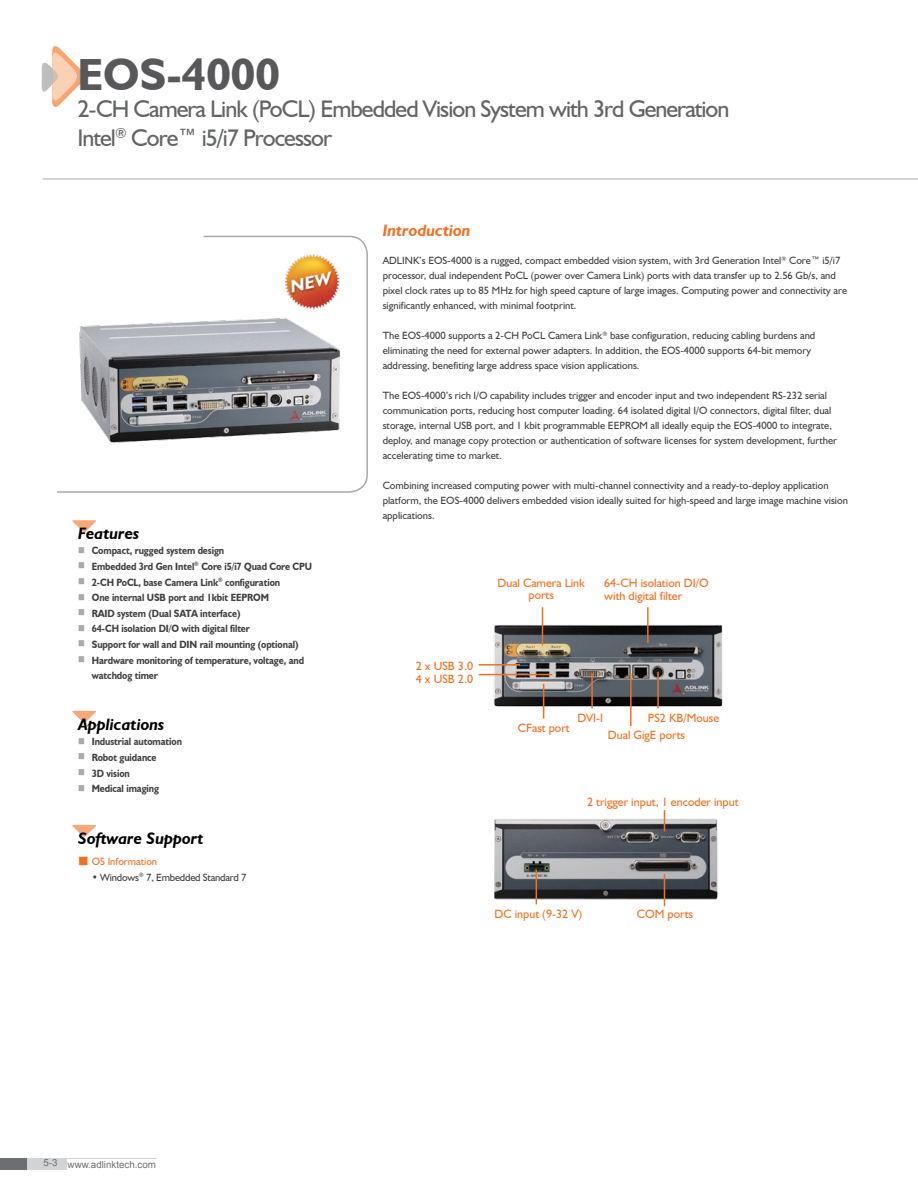
<style>
.page{position:relative;width:918px;height:1188px;background:#fff}
.page>*{position:absolute;margin:0;border:0;box-sizing:border-box;transform-origin:0 0}
.t1{font:700 45px "Humanist 521 BT";color:#58585b}
.t2{font:24px/28.8px "Humanist 521 BT";letter-spacing:-.04em;color:#626466}
.t3{font:italic 700 16.5px "Humanist 521 BT";color:#000}
.t4{font:italic 700 16.5px "Humanist 521 BT";color:#f36f20}
.t5{font:12px/12.6px "Humanist 521 BT";color:#f36f20}
.t6{font:10.5px/15px "Humanist 521 BT";color:#404042}
.t7{font:700 10.5px/15.6px "Humanist 521 BT";letter-spacing:-.01em;color:#404042;scale:.9 1}
.t8{font:10.5px "Humanist 521 BT";letter-spacing:-.02em;color:#404042}
.t9{font:10.5px "Humanist 521 BT";color:#f36f20}
.t10{font:9.75px "Arial";color:#6d6e71}
.s1{font-family:"Koz Min Pro";font-weight:400;font-size:7.5px;color:#a7a9ac}
.s2{font-family:"Koz Min Pro"}
</style>
<div class="page">
<svg style="left:42px;top:46px;width:47px;height:61px"></svg>
<hr style="left:42px;top:178px;width:876px;height:2px;background:#d6d7d8">
<svg style="left:72px;top:520px;width:24px;height:13px"></svg>
<svg style="left:72px;top:711px;width:24px;height:12px"></svg>
<svg style="left:72px;top:825px;width:24px;height:12px"></svg>
<svg style="left:57px;top:235px;width:311px;height:258px"></svg>
<img style="left:494px;top:810px;width:224px;height:97px">
<hr style="left:536px;top:870px;width:1px;height:34px;background:#f36f20">
<svg style="left:664px;top:810px;width:1px;height:21px"></svg>
<hr style="left:664px;top:874px;width:1px;height:32px;background:#f36f20">
<img style="left:486px;top:613px;width:237px;height:106px">
<hr style="left:479px;top:664px;width:41px;height:2px;background:#f36f20">
<hr style="left:479px;top:674px;width:73px;height:1px;background:#f36f20">
<hr style="left:591px;top:674px;width:2px;height:34px;background:#f36f20">
<hr style="left:543px;top:684px;width:1px;height:35px;background:#f36f20">
<hr style="left:630px;top:673px;width:2px;height:53px;background:#f36f20">
<hr style="left:657px;top:672px;width:2px;height:36px;background:#f36f20">
<hr style="left:647px;top:607px;width:2px;height:36px;background:#f36f20">
<hr style="left:542px;top:607px;width:1px;height:38px;background:#f36f20">
<img style="left:282px;top:252px;width:60px;height:60px">
<div style="left:0;top:1158px;width:27px;height:11px;background:#6d6e71"></div>
<div style="left:27px;top:1158px;width:39px;height:11px;background:#d1d3d4"></div>
<hr style="left:66px;top:1158px;width:91px;height:1px;background:#d1d3d4">
<h1 class="t1" style="left:77px;top:46px;width:204px">EOS-4000</h1>
<h2 class="t2" style="left:77px;top:94px;width:654px">2-CH Camera Link (PoCL) Embedded Vision System with 3rd Generation<br>Intel<sup>®</sup> Core™ i5/i7 Processor</h2>
<h3 class="t3" style="left:78px;top:523px;width:63px">Features</h3>
<p class="t7" style="left:78px;top:543px;width:164px"><span class="s1">■</span> Compact, rugged system design</p>
<p class="t7" style="left:78px;top:558px;width:261px"><span class="s1">■</span> Embedded 3rd Gen Intel<sup>®</sup> Core i5/i7 Quad Core CPU</p>
<p class="t7" style="left:78px;top:574px;width:226px"><span class="s1">■</span> 2-CH PoCL, base Camera Link<sup>®</sup> configuration</p>
<p class="t7" style="left:78px;top:590px;width:213px"><span class="s1">■</span> One internal USB port and 1kbit EEPROM</p>
<p class="t7" style="left:78px;top:605px;width:182px"><span class="s1">■</span> RAID system (Dual SATA interface)</p>
<p class="t7" style="left:78px;top:621px;width:192px"><span class="s1">■</span> 64-CH isolation DI/O with digital filter</p>
<p class="t7" style="left:78px;top:636px;width:246px"><span class="s1">■</span> Support for wall and DIN rail mounting (optional)</p>
<p class="t7" style="left:92px;top:652px;width:237px;text-indent:-13px"><span class="s1">■</span> Hardware monitoring of temperature, voltage, and watchdog timer</p>
<h3 class="t3" style="left:78px;top:714px;width:87px">Applications</h3>
<p class="t7" style="left:78px;top:734px;width:117px"><span class="s1">■</span> Industrial automation</p>
<p class="t7" style="left:78px;top:749px;width:89px"><span class="s1">■</span> Robot guidance</p>
<p class="t7" style="left:78px;top:765px;width:59px"><span class="s1">■</span> 3D vision</p>
<p class="t7" style="left:78px;top:780px;width:91px"><span class="s1">■</span> Medical imaging</p>
<h3 class="t3" style="left:78px;top:828px;width:127px">Software Support</h3>
<p class="t9" style="left:78px;top:855px;width:80px"><span class="s2">■</span> OS Information</p>
<p class="t8" style="left:92px;top:871px;width:156px">• Windows<sup>®</sup> 7, Embedded Standard 7</p>
<h3 class="t4" style="left:383px;top:220px;width:89px">Introduction</h3>
<p class="t6" style="left:383px;top:253px;width:466px">ADLINK’s EOS-4000 is a rugged, compact embedded vision system, with 3rd Generation Intel<sup>®</sup> Core™ i5/i7 processor, dual independent PoCL (power over Camera Link) ports with data transfer up to 2.56 Gb/s, and pixel clock rates up to 85 MHz for high speed capture of large images. Computing power and connectivity are significantly enhanced, with minimal footprint.</p>
<p class="t6" style="left:383px;top:328px;width:434px">The EOS-4000 supports a 2-CH PoCL Camera Link<sup>®</sup> base configuration, reducing cabling burdens and eliminating the need for external power adapters. In addition, the EOS-4000 supports 64-bit memory addressing, benefiting large address space vision applications.</p>
<p class="t6" style="left:383px;top:388px;width:456px">The EOS-4000’s rich I/O capability includes trigger and encoder input and two independent RS-232 serial communication ports, reducing host computer loading. 64 isolated digital I/O connectors, digital filter, dual storage, internal USB port, and 1 kbit programmable EEPROM all ideally equip the EOS-4000 to integrate, deploy, and manage copy protection or authentication of software licenses for system development, further accelerating time to market.</p>
<p class="t6" style="left:383px;top:478px;width:467px">Combining increased computing power with multi-channel connectivity and a ready-to-deploy application platform, the EOS-4000 delivers embedded vision ideally suited for high-speed and large image machine vision applications.</p>
<p class="t5" style="left:416px;top:659px;width:59px">2 x USB 3.0<br>4 x USB 2.0</p>
<p class="t5" style="left:497px;top:576px;width:89px;text-align:center">Dual Camera Link ports</p>
<p class="t5" style="left:604px;top:577px;width:106px">64-CH isolation DI/O with digital filter</p>
<p class="t5" style="left:518px;top:721px;width:53px">CFast port</p>
<p class="t5" style="left:608px;top:708px;width:113px;line-height:17.9px;text-indent:40px">PS2 KB/Mouse<br>Dual GigE ports</p>
<p class="t5" style="left:577px;top:711px;width:27px">DVI-I</p>
<p class="t5" style="left:587px;top:795px;width:153px">2 trigger input, 1 encoder input</p>
<p class="t5" style="left:494px;top:907px;width:89px">DC input (9-32 V)</p>
<p class="t5" style="left:637px;top:907px;width:58px">COM ports</p>
<p class="t10" style="left:43px;top:1158px;width:114px">5-3 www.adlinktech.com</p>
</div>
